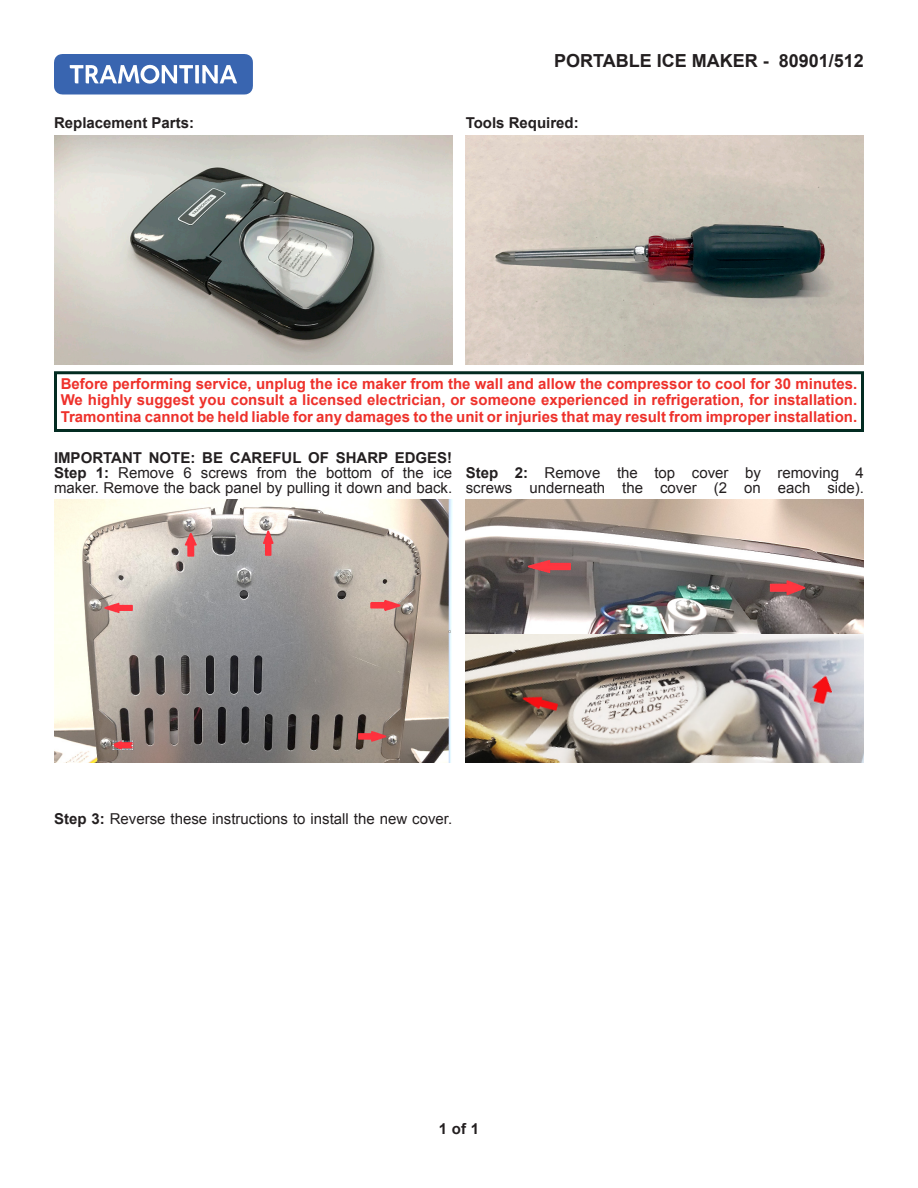
<style>
.page{position:relative;width:918px;height:1188px;background:#fff}
.page>*{position:absolute;margin:0;border:0;box-sizing:border-box;transform-origin:0 0}
.t1{font:700 18px "Arial";color:#231f20}
.t2{font:700 15px/16.5px "Arial";color:#ee312b}
.t3{font:15px/15px "Arial";color:#231f20}
.t4{font:700 15px "Arial";color:#231f20}
.s1{font-weight:700}
</style>
<div class="page">
<svg style="left:54px;top:54px;width:199px;height:41px;background:#5e82bf"></svg>
<div style="left:54px;top:371px;width:810px;height:61px;border:3px solid #032c22"></div>
<img style="left:54px;top:135px;width:398px;height:229px">
<img style="left:466px;top:135px;width:398px;height:229px">
<img style="left:54px;top:500px;width:398px;height:263px">
<img style="left:466px;top:500px;width:398px;height:263px">
<p class="t1" style="left:554px;top:49px;width:311px">PORTABLE ICE MAKER - 80901/512</p>
<p class="t4" style="left:54px;top:113px;width:142px">Replacement Parts:</p>
<p class="t4" style="left:466px;top:113px;width:115px">Tools Required:</p>
<p class="t2" style="left:61px;top:376px;width:798px">Before performing service, unplug the ice maker from the wall and allow the compressor to cool for 30 minutes.</p>
<p class="t2" style="left:61px;top:392px;width:798px">We highly suggest you consult a licensed electrician, or someone experienced in refrigeration, for installation.<br>Tramontina cannot be held liable for any damages to the unit or injuries that may result from improper installation.</p>
<p class="t4" style="left:54px;top:447px;width:400px">IMPORTANT NOTE: BE CAREFUL OF SHARP EDGES!</p>
<p class="t3" style="left:54px;top:465px;width:400px"><span class="s1">Step 1:</span> Remove 6 screws from the bottom of the ice maker. Remove the back panel by pulling it down and back.</p>
<p class="t3" style="left:466px;top:465px;width:400px"><span class="s1">Step 2:</span> Remove the top cover by removing 4 screws underneath the cover (2 on each side).</p>
<p class="t3" style="left:54px;top:811px;width:400px"><span class="s1">Step 3:</span> Reverse these instructions to install the new cover.</p>
<p class="t4" style="left:439px;top:1119px;width:42px">1 of 1</p>
</div>
